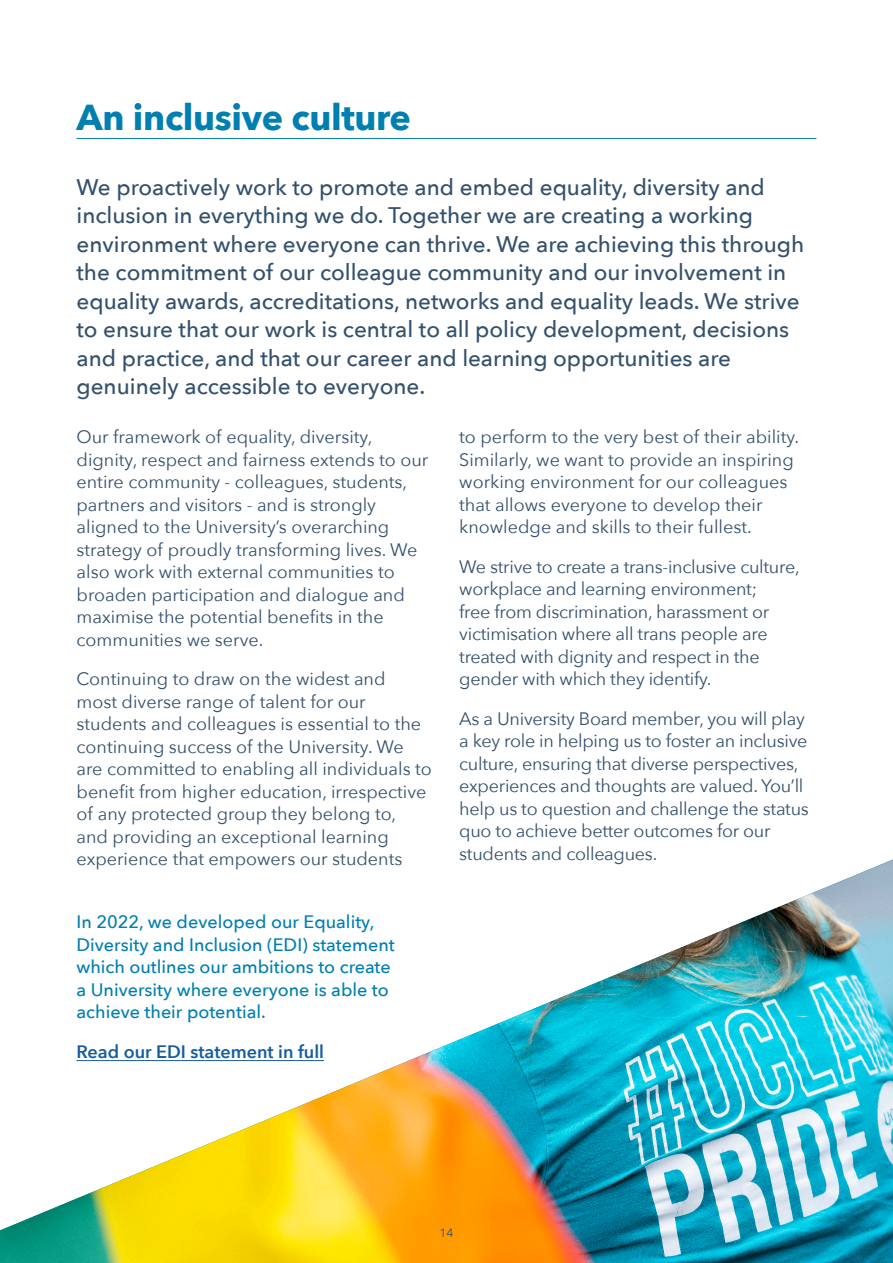
<style>
.page{position:relative;width:893px;height:1263px;background:#fff}
.page>*{position:absolute;margin:0;border:0;box-sizing:border-box;transform-origin:0 0}
.HEADER_2022{font:700 36px "Avenir Next";letter-spacing:-.01em;color:#007fb0}
.BODY_2022{font:500 22.5px/28.5px "Avenir Next";color:#34516c}
.BODY_2022-2{font:18px/22.5px "Avenir Next";color:#34516c}
.BODY_2022-3{font:500 18px/22.5px "Avenir Next";color:#007fb0}
.BODY_2022-4{font:600 18px "Avenir Next";color:#175d9e}
.t1{font:12px "Avenir Next";color:#34516c}
</style>
<div class="page">
<img style="left:0;top:859px;width:893px;height:404px">
<hr style="left:77px;top:138px;width:739px;height:1px;background:#007fb0">
<hr style="left:77px;top:1060px;width:247px;height:1px;background:#175d9e">
<p class="HEADER_2022" style="left:77px;top:86px;width:336px">An inclusive culture</p>
<p class="BODY_2022" style="left:77px;top:172px;width:729px">We proactively work to promote and embed equality, diversity and inclusion in everything we do. Together we are creating a working environment where everyone can thrive. We are achieving this through the commitment of our colleague community and our involvement in equality awards, accreditations, networks and equality leads. We strive to ensure that our work is central to all policy development, decisions and practice, and that our career and learning opportunities are genuinely accessible to everyone.</p>
<p class="BODY_2022-2" style="left:459px;top:425px;width:341px">to perform to the very best of their ability.<br>Similarly, we want to provide an inspiring working environment for our colleagues that allows everyone to develop their knowledge and skills to their fullest.</p>
<p class="BODY_2022-2" style="left:459px;top:554px;width:342px">We strive to create a trans-inclusive culture, workplace and learning environment;<br>free from discrimination, harassment or victimisation where all trans people are treated with dignity and respect in the gender with which they identify.</p>
<p class="BODY_2022-2" style="left:459px;top:706px;width:351px">As a University Board member, you will play a key role in helping us to foster an inclusive culture, ensuring that diverse perspectives, experiences and thoughts are valued. You’ll help us to question and challenge the status quo to achieve better outcomes for our students and colleagues.</p>
<p class="BODY_2022-2" style="left:77px;top:425px;width:353px">Our framework of equality, diversity, dignity, respect and fairness extends to our entire community - colleagues, students, partners and visitors - and is strongly aligned to the University’s overarching strategy of proudly transforming lives. We also work with external communities to broaden participation and dialogue and maximise the potential benefits in the communities we serve.</p>
<p class="BODY_2022-2" style="left:77px;top:667px;width:357px">Continuing to draw on the widest and<br>most diverse range of talent for our students and colleagues is essential to the continuing success of the University. We are committed to enabling all individuals to benefit from higher education, irrespective of any protected group they belong to, and providing an exceptional learning experience that empowers our students</p>
<p class="BODY_2022-3" style="left:77px;top:910px;width:320px">In 2022, we developed our Equality, Diversity and Inclusion (EDI) statement which outlines our ambitions to create a University where everyone is able to achieve their potential.</p>
<p class="BODY_2022-4" style="left:77px;top:1036px;width:249px">Read our EDI statement in full</p>
<p class="t1" style="left:439px;top:1222px;width:15px">14</p>
</div>
